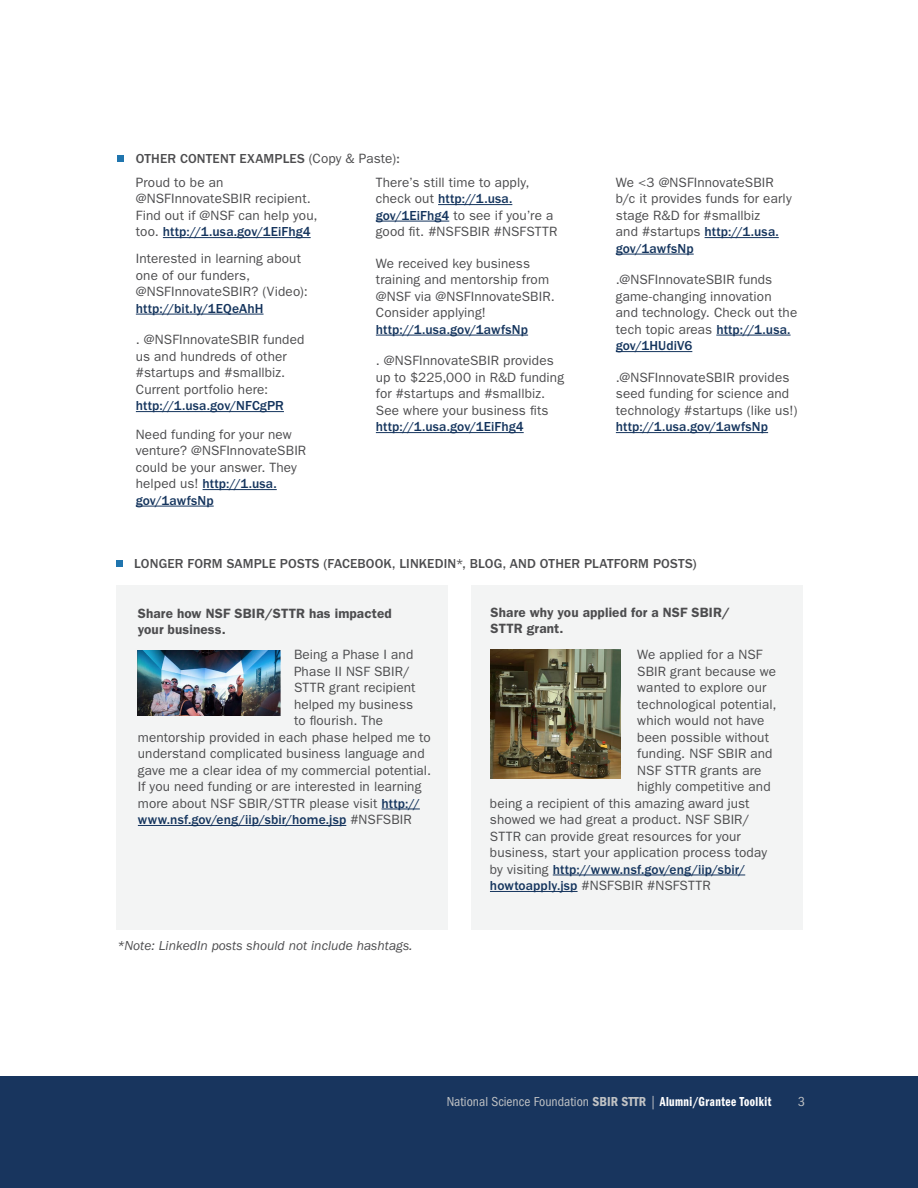
<style>
.page{position:relative;width:918px;height:1188px;background:#fff}
.page>*{position:absolute;margin:0;border:0;box-sizing:border-box;transform-origin:0 0}
.t1{font:13.5px/16.5px "ITC Franklin Gothic Std";letter-spacing:.01em;color:#4d4d4f}
.t2{font:500 13.5px "ITC Franklin Gothic Std";letter-spacing:.005em;color:#14345d}
.t3{font:600 13.5px/16.5px "ITC Franklin Gothic Std";letter-spacing:.01em;color:#4d4d4f}
.t4{font:500 13.5px "ITC Franklin Gothic Std";letter-spacing:.01em;color:#4d4d4f}
.t5{font:condensed 13.5px "ITC Franklin Gothic Std";color:#c0c2c4}
.t6{font:italic 13.5px "ITC Franklin Gothic Std";color:#4d4d4f}
.s1{font-weight:500;color:#2075ae}
.s2{font-weight:500}
.s3{font-weight:500;color:#14345d}
.s4{color:#2075ae}
.s5{font-weight:400;color:#4d4d4f}
.s6{font-family:"ITC Franklin Gothic Std Dm Cd";font-stretch:normal}
.s7{font-family:"ITC Franklin Gothic Std Dm Cp";font-stretch:normal;color:#fff}
</style>
<div class="page">
<div style="left:0;top:1076px;width:918px;height:112px;background:#18355e"></div>
<div style="left:471px;top:586px;width:331px;height:344px;background:#f3f4f4"></div>
<div style="left:117px;top:586px;width:331px;height:344px;background:#f3f4f4"></div>
<hr style="left:382px;top:809px;width:38px;height:1px;background:#14345d">
<hr style="left:138px;top:825px;width:208px;height:1px;background:#14345d">
<img style="left:138px;top:650px;width:142px;height:66px">
<img style="left:490px;top:649px;width:131px;height:130px">
<hr style="left:553px;top:875px;width:192px;height:1px;background:#14345d">
<hr style="left:490px;top:891px;width:88px;height:1px;background:#14345d">
<div style="left:117px;top:560px;width:6px;height:7px;background:#2075ae"></div>
<hr style="left:163px;top:237px;width:148px;height:1px;background:#14345d">
<hr style="left:136px;top:314px;width:128px;height:1px;background:#14345d">
<hr style="left:136px;top:411px;width:148px;height:1px;background:#14345d">
<hr style="left:203px;top:489px;width:74px;height:1px;background:#14345d">
<hr style="left:136px;top:506px;width:78px;height:1px;background:#14345d">
<hr style="left:438px;top:204px;width:74px;height:1px;background:#14345d">
<hr style="left:376px;top:221px;width:73px;height:1px;background:#14345d">
<hr style="left:376px;top:335px;width:152px;height:1px;background:#14345d">
<hr style="left:376px;top:432px;width:148px;height:1px;background:#14345d">
<hr style="left:705px;top:237px;width:74px;height:1px;background:#14345d">
<hr style="left:616px;top:254px;width:78px;height:1px;background:#14345d">
<hr style="left:716px;top:335px;width:75px;height:1px;background:#14345d">
<hr style="left:616px;top:351px;width:76px;height:1px;background:#14345d">
<hr style="left:616px;top:432px;width:152px;height:1px;background:#14345d">
<div style="left:117px;top:155px;width:7px;height:7px;background:#2075ae"></div>
<p class="t1" style="left:136px;top:147px;width:265px;line-height:23.7px;text-indent:-20px"><span class="s1">•</span> <span class="s2">OTHER CONTENT EXAMPLES</span> (Copy &amp; Paste)<span class="s2">:<br></span>Proud to be an</p>
<p class="t1" style="left:136px;top:191px;width:183px">@NSFInnovateSBIR recipient.<br>Find out if @NSF can help you, too. <span class="s3">http://1.usa.gov/1EiFhg4</span></p>
<p class="t1" style="left:136px;top:250px;width:173px">Interested in learning about one of our funders, @NSFInnovateSBIR? (Video):</p>
<p class="t2" style="left:136px;top:301px;width:129px">http://bit.ly/1EQeAhH</p>
<p class="t1" style="left:136px;top:331px;width:170px">. @NSFInnovateSBIR funded us and hundreds of other #startups and #smallbiz.<br>Current portfolio here:</p>
<p class="t2" style="left:136px;top:398px;width:150px">http://1.usa.gov/NFCgPR</p>
<p class="t1" style="left:136px;top:426px;width:172px">Need funding for your new venture? @NSFInnovateSBIR could be your answer. They helped us! <span class="s3">http://1.usa. gov/1awfsNp</span></p>
<p class="t1" style="left:376px;top:174px;width:183px">There’s still time to apply, check out <span class="s3">http://1.usa. gov/1EiFhg4</span> to see if you’re a good fit. #NSFSBIR #NSFSTTR</p>
<p class="t1" style="left:376px;top:255px;width:181px">We received key business training and mentorship from @NSF via @NSFInnovateSBIR.<br>Consider applying!</p>
<p class="t2" style="left:376px;top:322px;width:154px">http://1.usa.gov/1awfsNp</p>
<p class="t1" style="left:376px;top:352px;width:190px">. @NSFInnovateSBIR provides up to $225,000 in R&amp;D funding for #startups and #smallbiz.<br>See where your business fits</p>
<p class="t2" style="left:376px;top:419px;width:149px">http://1.usa.gov/1EiFhg4</p>
<p class="t1" style="left:616px;top:174px;width:177px">We &lt;3 @NSFInnovateSBIR b/c it provides funds for early stage R&amp;D for #smallbiz<br>and #startups <span class="s3">http://1.usa. gov/1awfsNp</span></p>
<p class="t1" style="left:616px;top:271px;width:183px">.@NSFInnovateSBIR funds game-changing innovation<br>and technology. Check out the tech topic areas <span class="s3">http://1.usa. gov/1HUdiV6</span></p>
<p class="t1" style="left:616px;top:369px;width:183px">.@NSFInnovateSBIR provides seed funding for science and technology #startups (like us!)</p>
<p class="t2" style="left:616px;top:419px;width:154px">http://1.usa.gov/1awfsNp</p>
<p class="t4" style="left:114px;top:556px;width:584px"><span class="s4">•</span> LONGER FORM SAMPLE POSTS (FACEBOOK, LINKEDIN*, BLOG, AND OTHER PLATFORM POSTS)</p>
<p class="t3" style="left:138px;top:605px;width:255px">Share how NSF SBIR/STTR has impacted your business.</p>
<p class="t3" style="left:491px;top:604px;width:241px">Share why you applied for a NSF SBIR/<br>STTR grant.</p>
<p class="t1" style="left:637px;top:646px;width:127px">We applied for a NSF</p>
<p class="t1" style="left:637px;top:663px;width:140px">SBIR grant because we</p>
<p class="t1" style="left:637px;top:679px;width:131px">wanted to explore our</p>
<p class="t1" style="left:637px;top:696px;width:141px">technological potential,</p>
<p class="t1" style="left:637px;top:712px;width:129px">which would not have</p>
<p class="t1" style="left:637px;top:729px;width:133px">been possible without</p>
<p class="t1" style="left:637px;top:745px;width:137px">funding. NSF SBIR and</p>
<p class="t1" style="left:637px;top:762px;width:126px">NSF STTR grants are</p>
<p class="t1" style="left:637px;top:778px;width:135px">highly competitive and</p>
<p class="t1" style="left:490px;top:795px;width:261px">being a recipient of this amazing award just</p>
<p class="t1" style="left:490px;top:811px;width:261px">showed we had great a product. NSF SBIR/</p>
<p class="t1" style="left:490px;top:828px;width:253px">STTR can provide great resources for your</p>
<p class="t1" style="left:490px;top:844px;width:279px">business, start your application process today</p>
<p class="t2" style="left:490px;top:862px;width:257px"><span class="s5">by visiting</span> http://www.nsf.gov/eng/iip/sbir/</p>
<p class="t1" style="left:490px;top:877px;width:222px"><span class="s3">howtoapply.jsp</span> #NSFSBIR #NSFSTTR</p>
<p class="t1" style="left:294px;top:646px;width:121px">Being a Phase I and</p>
<p class="t1" style="left:294px;top:663px;width:118px">Phase II NSF SBIR/</p>
<p class="t1" style="left:294px;top:679px;width:123px">STTR grant recipient</p>
<p class="t1" style="left:294px;top:696px;width:121px">helped my business</p>
<p class="t1" style="left:294px;top:712px;width:91px">to flourish. The</p>
<p class="t1" style="left:138px;top:729px;width:295px">mentorship provided in each phase helped me to</p>
<p class="t1" style="left:138px;top:745px;width:288px">understand complicated business language and</p>
<p class="t1" style="left:138px;top:762px;width:295px">gave me a clear idea of my commercial potential.</p>
<p class="t1" style="left:138px;top:778px;width:285px">If you need funding or are interested in learning</p>
<p class="t1" style="left:138px;top:795px;width:283px">more about NSF SBIR/STTR please visit <span class="s3">http://</span></p>
<p class="t2" style="left:138px;top:812px;width:275px">www.nsf.gov/eng/iip/sbir/home.jsp <span class="s5">#NSFSBIR</span></p>
<p class="t6" style="left:117px;top:938px;width:297px">*Note: LinkedIn posts should not include hashtags.</p>
<p class="t5" style="left:447px;top:1094px;width:326px">National Science Foundation <span class="s6">SBIR STTR</span> | <span class="s7">Alumni/Grantee Toolkit</span></p>
<p class="t5" style="left:798px;top:1094px;width:8px">3</p>
</div>
